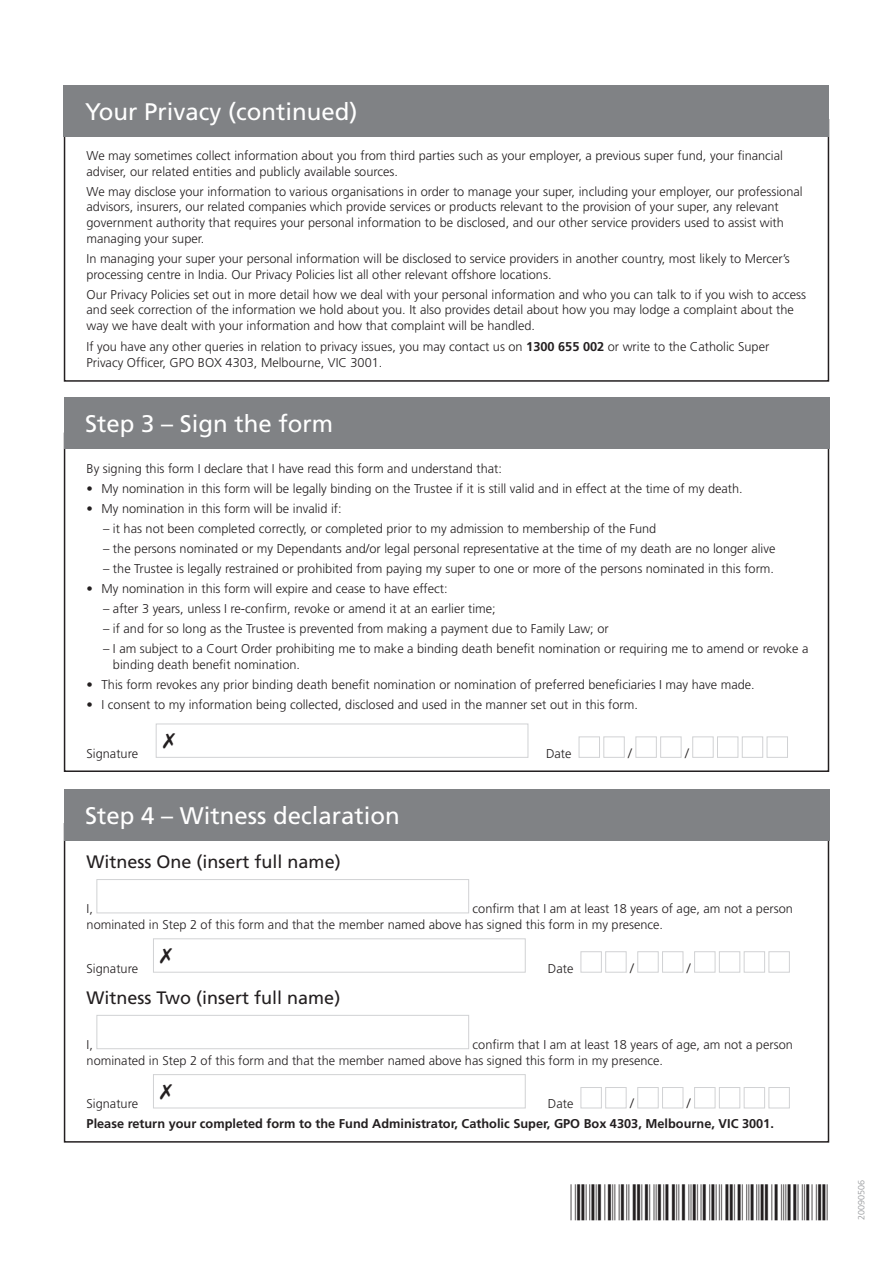
<style>
.page{position:relative;width:893px;height:1263px;background:#fff}
.page>*{position:absolute;margin:0;border:0;box-sizing:border-box;transform-origin:0 0}
.t1{font:36px "C39 P24 Dm Tt";letter-spacing:.035em;color:#231f20}
.STEP_HEADING{font:24px "Frutiger";color:#fff}
.NEED_HELP{font:18px "Frutiger";color:#231f20}
.FIN_IN-BOXES{font:300 13.5px "Frutiger";color:#231f20}
.FILL_IN-BODY{font:300 13.5px "Frutiger";color:#231f20}
.FILL_IN-BODY-2{font:300 12.75px/15.8px "Frutiger";color:#231f20}
.BODY_BOLD{font:700 12.75px "Frutiger";color:#231f20}
.FIN_IN-BOXES-2{font:300 12.75px "Frutiger";color:#231f20}
.t2{font:300 9px "Frutiger";color:#939598}
.s1{font-weight:700}
</style>
<div class="page">
<div style="left:64px;top:85px;width:765px;height:51px;background:#808285"></div>
<div style="left:156px;top:724px;width:372px;height:34px;border:1px solid #d1d2d4"></div>
<div style="left:579px;top:736px;width:21px;height:22px;background:#fff;border:1px solid #d1d2d4"></div>
<div style="left:603px;top:736px;width:22px;height:22px;background:#fff;border:1px solid #d1d2d4"></div>
<div style="left:635px;top:736px;width:22px;height:22px;background:#fff;border:1px solid #d1d2d4"></div>
<div style="left:660px;top:736px;width:21px;height:22px;background:#fff;border:1px solid #d1d2d4"></div>
<div style="left:692px;top:736px;width:22px;height:22px;background:#fff;border:1px solid #d1d2d4"></div>
<div style="left:717px;top:736px;width:21px;height:22px;background:#fff;border:1px solid #d1d2d4"></div>
<div style="left:742px;top:736px;width:21px;height:22px;background:#fff;border:1px solid #d1d2d4"></div>
<div style="left:767px;top:736px;width:21px;height:22px;background:#fff;border:1px solid #d1d2d4"></div>
<div style="left:64px;top:397px;width:765px;height:51px;background:#808285"></div>
<div style="left:96px;top:879px;width:373px;height:34px;background:#fff;border:1px solid #d1d2d4"></div>
<div style="left:153px;top:938px;width:373px;height:34px;border:1px solid #d1d2d4"></div>
<div style="left:580px;top:951px;width:22px;height:21px;background:#fff;border:1px solid #d1d2d4"></div>
<div style="left:605px;top:951px;width:21px;height:21px;background:#fff;border:1px solid #d1d2d4"></div>
<div style="left:637px;top:951px;width:22px;height:21px;background:#fff;border:1px solid #d1d2d4"></div>
<div style="left:662px;top:951px;width:21px;height:21px;background:#fff;border:1px solid #d1d2d4"></div>
<div style="left:694px;top:951px;width:21px;height:21px;background:#fff;border:1px solid #d1d2d4"></div>
<div style="left:719px;top:951px;width:21px;height:21px;background:#fff;border:1px solid #d1d2d4"></div>
<div style="left:744px;top:951px;width:21px;height:21px;background:#fff;border:1px solid #d1d2d4"></div>
<div style="left:768px;top:951px;width:22px;height:21px;background:#fff;border:1px solid #d1d2d4"></div>
<div style="left:96px;top:1015px;width:373px;height:34px;background:#fff;border:1px solid #d1d2d4"></div>
<div style="left:153px;top:1074px;width:373px;height:34px;border:1px solid #d1d2d4"></div>
<div style="left:580px;top:1087px;width:22px;height:21px;background:#fff;border:1px solid #d1d2d4"></div>
<div style="left:605px;top:1087px;width:21px;height:21px;background:#fff;border:1px solid #d1d2d4"></div>
<div style="left:637px;top:1087px;width:22px;height:21px;background:#fff;border:1px solid #d1d2d4"></div>
<div style="left:662px;top:1087px;width:21px;height:21px;background:#fff;border:1px solid #d1d2d4"></div>
<div style="left:694px;top:1087px;width:21px;height:21px;background:#fff;border:1px solid #d1d2d4"></div>
<div style="left:719px;top:1087px;width:21px;height:21px;background:#fff;border:1px solid #d1d2d4"></div>
<div style="left:744px;top:1087px;width:21px;height:21px;background:#fff;border:1px solid #d1d2d4"></div>
<div style="left:768px;top:1087px;width:22px;height:21px;background:#fff;border:1px solid #d1d2d4"></div>
<div style="left:64px;top:789px;width:765px;height:51px;background:#808285"></div>
<p class="STEP_HEADING" style="left:85px;top:97px;width:274px">Your Privacy (continued)</p>
<p class="FILL_IN-BODY-2" style="left:87px;top:148px;width:698px">We may sometimes collect information about you from third parties such as your employer, a previous super fund, your financial adviser, our related entities and publicly available sources.</p>
<p class="FILL_IN-BODY-2" style="left:87px;top:184px;width:718px">We may disclose your information to various organisations in order to manage your super, including your employer, our professional advisors, insurers, our related companies which provide services or products relevant to the provision of your super, any relevant government authority that requires your personal information to be disclosed, and our other service providers used to assist with managing your super.</p>
<p class="FILL_IN-BODY-2" style="left:87px;top:251px;width:705px">In managing your super your personal information will be disclosed to service providers in another country, most likely to Mercer’s processing centre in India. Our Privacy Policies list all other relevant offshore locations.</p>
<p class="FILL_IN-BODY-2" style="left:87px;top:287px;width:721px">Our Privacy Policies set out in more detail how we deal with your personal information and who you can talk to if you wish to access and seek correction of the information we hold about you. It also provides detail about how you may lodge a complaint about the way we have dealt with your information and how that complaint will be handled.</p>
<p class="FILL_IN-BODY-2" style="left:87px;top:339px;width:684px">If you have any other queries in relation to privacy issues, you may contact us on <span class="s1">1300 655 002</span> or write to the Catholic Super<br>Privacy Officer, GPO BOX 4303, Melbourne, VIC 3001.</p>
<p class="STEP_HEADING" style="left:85px;top:409px;width:250px">Step 3 – Sign the form</p>
<p class="FILL_IN-BODY-2" style="left:87px;top:461px;width:417px">By signing this form I declare that I have read this form and understand that:</p>
<p class="FILL_IN-BODY-2" style="left:87px;top:481px;width:658px">• My nomination in this form will be legally binding on the Trustee if it is still valid and in effect at the time of my death.</p>
<p class="FILL_IN-BODY-2" style="left:87px;top:501px;width:257px">• My nomination in this form will be invalid if:</p>
<p class="FILL_IN-BODY-2" style="left:103px;top:521px;width:555px">– it has not been completed correctly, or completed prior to my admission to membership of the Fund</p>
<p class="FILL_IN-BODY-2" style="left:103px;top:541px;width:674px">– the persons nominated or my Dependants and/or legal personal representative at the time of my death are no longer alive</p>
<p class="FILL_IN-BODY-2" style="left:103px;top:561px;width:672px">– the Trustee is legally restrained or prohibited from paying my super to one or more of the persons nominated in this form.</p>
<p class="FILL_IN-BODY-2" style="left:87px;top:581px;width:362px">• My nomination in this form will expire and cease to have effect:</p>
<p class="FILL_IN-BODY-2" style="left:103px;top:601px;width:394px">– after 3 years, unless I re-confirm, revoke or amend it at an earlier time;</p>
<p class="FILL_IN-BODY-2" style="left:103px;top:621px;width:507px">– if and for so long as the Trustee is prevented from making a payment due to Family Law; or</p>
<p class="FILL_IN-BODY-2" style="left:113px;top:641px;width:697px;text-indent:-10px">– I am subject to a Court Order prohibiting me to make a binding death benefit nomination or requiring me to amend or revoke a binding death benefit nomination.</p>
<p class="FILL_IN-BODY-2" style="left:87px;top:677px;width:670px">• This form revokes any prior binding death benefit nomination or nomination of preferred beneficiaries I may have made.</p>
<p class="FILL_IN-BODY-2" style="left:87px;top:697px;width:553px">• I consent to my information being collected, disclosed and used in the manner set out in this form.</p>
<p class="FILL_IN-BODY-2" style="left:87px;top:746px;width:53px">Signature</p>
<p class="FILL_IN-BODY-2" style="left:546px;top:746px;width:27px">Date</p>
<p class="FILL_IN-BODY" style="left:628px;top:745px;width:5px">/</p>
<p class="FILL_IN-BODY" style="left:685px;top:745px;width:5px">/</p>
<p class="STEP_HEADING" style="left:85px;top:801px;width:316px">Step 4 – Witness declaration</p>
<p class="NEED_HELP" style="left:87px;top:851px;width:256px">Witness One (insert full name)</p>
<p class="FILL_IN-BODY-2" style="left:87px;top:901px;width:8px">I,</p>
<p class="FILL_IN-BODY-2" style="left:87px;top:901px;width:708px;text-indent:386px">confirm that I am at least 18 years of age, am not a person nominated in Step 2 of this form and that the member named above has signed this form in my presence.</p>
<p class="FIN_IN-BOXES-2" style="left:87px;top:961px;width:53px">Signature</p>
<p class="FIN_IN-BOXES-2" style="left:548px;top:961px;width:27px">Date</p>
<p class="FIN_IN-BOXES" style="left:630px;top:960px;width:5px">/</p>
<p class="FIN_IN-BOXES" style="left:687px;top:960px;width:5px">/</p>
<p class="NEED_HELP" style="left:87px;top:987px;width:255px">Witness Two (insert full name)</p>
<p class="FILL_IN-BODY-2" style="left:87px;top:1037px;width:8px">I,</p>
<p class="FILL_IN-BODY-2" style="left:87px;top:1037px;width:708px;text-indent:386px">confirm that I am at least 18 years of age, am not a person nominated in Step 2 of this form and that the member named above has signed this form in my presence.</p>
<p class="FIN_IN-BOXES-2" style="left:87px;top:1097px;width:53px">Signature</p>
<p class="FIN_IN-BOXES-2" style="left:548px;top:1097px;width:27px">Date</p>
<p class="FIN_IN-BOXES" style="left:630px;top:1096px;width:5px">/</p>
<p class="FIN_IN-BOXES" style="left:687px;top:1096px;width:5px">/</p>
<p class="BODY_BOLD" style="left:87px;top:1116px;width:689px">Please return your completed form to the Fund Administrator, Catholic Super, GPO Box 4303, Melbourne, VIC 3001.</p>
<h1 class="t1" style="left:571px;top:1184px;width:260px">*SA016.901TU1*</h1>
<p class="t2" style="left:856px;top:1220px;width:42px;rotate:-90deg">20090506</p>
</div>
